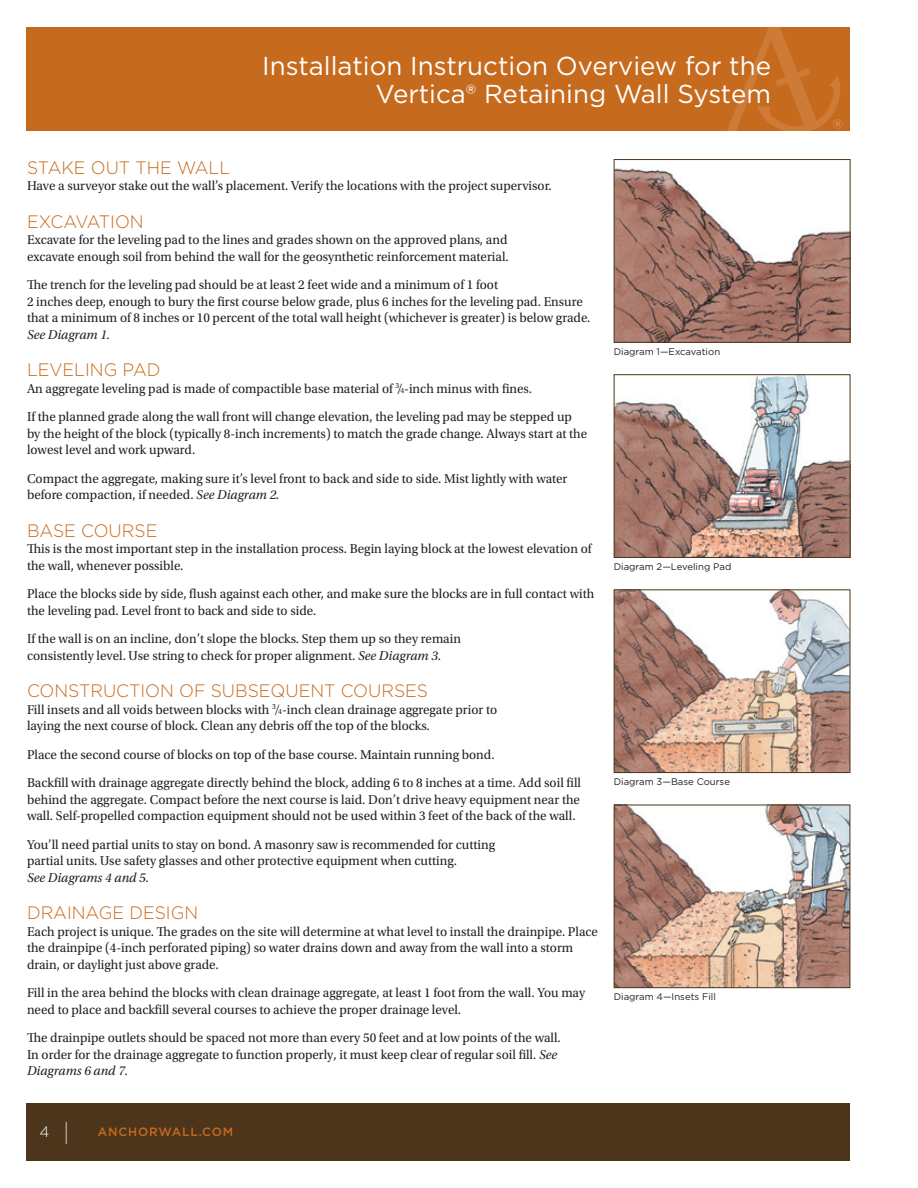
<style>
.page{position:relative;width:918px;height:1188px;background:#fff}
.page>*{position:absolute;margin:0;border:0;box-sizing:border-box;transform-origin:0 0}
.t1{font:25.95px/28.5px "Gotham";color:#fff;text-align:right}
.t2{font:300 18px "Gotham";color:#c66a1d}
.t3{font:13.5px/16.5px "Utopia Std";color:#231f20}
.t4{font:italic 13.5px "Utopia Std";color:#231f20}
.t5{font:500 12px "Gotham";letter-spacing:.07em;color:#c66a1d}
.t6{font:9.6px "Gotham";color:#231f20}
.s1{font-size:7.8px}
.s2{font-style:italic}
.s3{font-weight:300;font-size:15px;color:#fff}
.s4{font-weight:200;font-size:24px;color:#fff}
</style>
<div class="page">
<img style="left:616px;top:168px;width:232px;height:173px">
<div style="left:614px;top:159px;width:236px;height:184px;border:1px solid #4c351b"></div>
<img style="left:616px;top:376px;width:232px;height:180px">
<div style="left:614px;top:374px;width:236px;height:184px;border:1px solid #4c351b"></div>
<img style="left:616px;top:591px;width:232px;height:180px">
<div style="left:614px;top:589px;width:236px;height:184px;border:1px solid #4c351b"></div>
<img style="left:616px;top:807px;width:232px;height:179px">
<div style="left:614px;top:805px;width:236px;height:183px;border:1px solid #4c351b"></div>
<div style="left:26px;top:1104px;width:823px;height:57px;background:#4c351b"></div>
<div style="left:26px;top:27px;width:823px;height:104px;background:#c66a1d"></div>
<svg style="left:727px;top:27px;width:116px;height:104px"></svg>
<h1 class="t1" style="left:262px;top:51px;width:510px">Installation Instruction Overview for the<br>Vertica® Retaining Wall System</h1>
<h2 class="t2" style="left:27px;top:156px;width:12px">STA</h2>
<h2 class="t2" style="left:61px;top:156px;width:43px">KE OUT</h2>
<h2 class="t2" style="left:136px;top:156px;width:13px">THE</h2>
<h2 class="t2" style="left:177px;top:156px;width:14px">WALL</h2>
<p class="t3" style="left:27px;top:178px;width:525px">Have a surveyor stake out the wall’s placement. Verify the locations with the project supervisor.</p>
<h2 class="t2" style="left:27px;top:210px;width:118px">EXCAVATION</h2>
<p class="t3" style="left:27px;top:232px;width:482px">Excavate for the leveling pad to the lines and grades shown on the approved plans, and excavate enough soil from behind the wall for the geosynthetic reinforcement material.</p>
<p class="t3" style="left:27px;top:277px;width:563px">The trench for the leveling pad should be at least 2 feet wide and a minimum of 1 foot<br>2 inches deep, enough to bury the first course below grade, plus 6 inches for the leveling pad. Ensure that a minimum of 8 inches or 10 percent of the total wall height (whichever is greater) is below grade.</p>
<p class="t4" style="left:27px;top:327px;width:85px">See Diagram 1.</p>
<h2 class="t2" style="left:27px;top:358px;width:135px">LEVELING PAD</h2>
<p class="t3" style="left:27px;top:374px;width:546px;line-height:28.5px">An aggregate leveling pad is made of compactible base material of <sup>3</sup>/<span class="s1">4</span>-inch minus with fines.<br>If the planned grade along the wall front will change elevation, the leveling pad may be stepped up</p>
<p class="t3" style="left:27px;top:425px;width:562px">by the height of the block (typically 8-inch increments) to match the grade change. Always start at the lowest level and work upward.</p>
<p class="t3" style="left:27px;top:470px;width:542px">Compact the aggregate, making sure it’s level front to back and side to side. Mist lightly with water before compaction, if needed. <span class="s2">See Diagram 2.</span></p>
<h2 class="t2" style="left:27px;top:519px;width:132px">BASE COURSE</h2>
<p class="t3" style="left:27px;top:541px;width:566px">This is the most important step in the installation process. Begin laying block at the lowest elevation of the wall, whenever possible.</p>
<p class="t3" style="left:27px;top:586px;width:569px">Place the blocks side by side, flush against each other, and make sure the blocks are in full contact with the leveling pad. Level front to back and side to side.</p>
<p class="t3" style="left:27px;top:631px;width:436px">If the wall is on an incline, don’t slope the blocks. Step them up so they remain consistently level. Use string to check for proper alignment. <span class="s2">See Diagram 3.</span></p>
<h2 class="t2" style="left:27px;top:679px;width:403px">CONSTRUCTION OF SUBSEQUENT COURSES</h2>
<p class="t3" style="left:27px;top:701px;width:472px">Fill insets and all voids between blocks with <sup>3</sup>/<span class="s1">4</span>-inch clean drainage aggregate prior to laying the next course of block. Clean any debris off the top of the blocks.</p>
<p class="t3" style="left:27px;top:740px;width:556px;line-height:28.5px">Place the second course of blocks on top of the base course. Maintain running bond.<br>Backfill with drainage aggregate directly behind the block, adding 6 to 8 inches at a time. Add soil fill</p>
<p class="t3" style="left:27px;top:791px;width:555px">behind the aggregate. Compact before the next course is laid. Don’t drive heavy equipment near the wall. Self-propelled compaction equipment should not be used within 3 feet of the back of the wall.</p>
<p class="t3" style="left:27px;top:836px;width:470px">You’ll need partial units to stay on bond. A masonry saw is recommended for cutting partial units. Use safety glasses and other protective equipment when cutting.</p>
<p class="t4" style="left:27px;top:870px;width:124px">See Diagrams 4 and 5.</p>
<h2 class="t2" style="left:27px;top:901px;width:39px">DRAINAGE</h2>
<h2 class="t2" style="left:129px;top:901px;width:12px">DESIGN</h2>
<p class="t3" style="left:27px;top:923px;width:573px">Each project is unique. The grades on the site will determine at what level to install the drainpipe. Place the drainpipe (4-inch perforated piping) so water drains down and away from the wall into a storm drain, or daylight just above grade.</p>
<p class="t3" style="left:27px;top:985px;width:560px">Fill in the area behind the blocks with clean drainage aggregate, at least 1 foot from the wall. You may need to place and backfill several courses to achieve the proper drainage level.</p>
<p class="t3" style="left:27px;top:1030px;width:534px">The drainpipe outlets should be spaced not more than every 50 feet and at low points of the wall.<br>In order for the drainage aggregate to function properly, it must keep clear of regular soil fill. <span class="s2">See<br>Diagrams 6 and 7.</span></p>
<p class="t6" style="left:614px;top:345px;width:108px">Diagram 1—Excavation</p>
<p class="t6" style="left:614px;top:560px;width:119px">Diagram 2—Leveling Pad</p>
<p class="t6" style="left:614px;top:775px;width:118px">Diagram 3—Base Course</p>
<p class="t6" style="left:614px;top:991px;width:104px">Diagram 4—Insets Fill</p>
<p class="t5" style="left:39px;top:1124px;width:195px"><span class="s3">4</span> <span class="s4">|</span> ANCHORWALL.COM</p>
</div>
